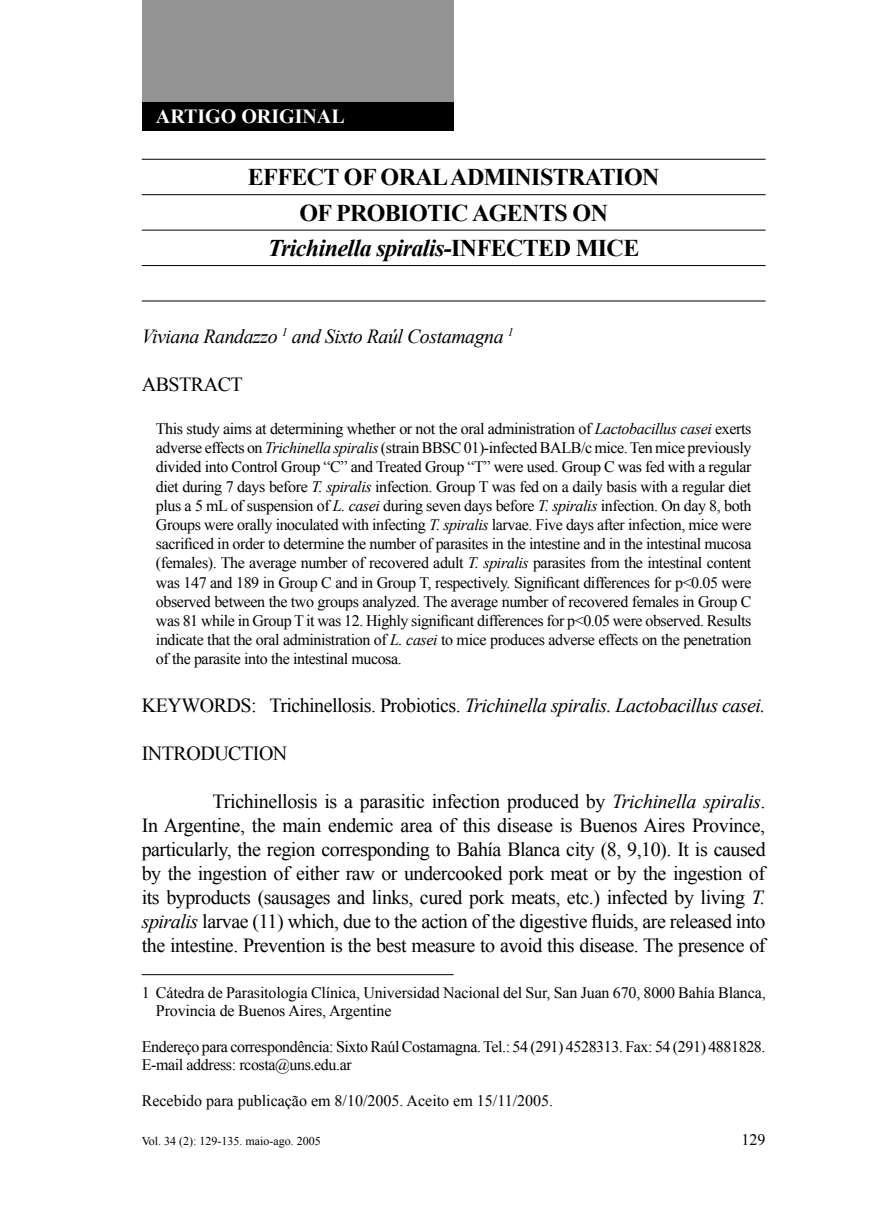
<style>
.page{position:relative;width:879px;height:1219px;background:#fff}
.page>*{position:absolute;margin:0;border:0;box-sizing:border-box;transform-origin:0 0}
.titulo_1{font:700 24px "Times New Roman";letter-spacing:-.025em;color:#000}
.titulo_1-2{font:italic 700 24px "Times New Roman";letter-spacing:-.025em;color:#000}
.corpo_texto{font:20px/24px "Times New Roman";letter-spacing:-.025em;color:#000;text-align:justify}
.keywords{font:italic 20px "Times New Roman";letter-spacing:-.025em;color:#000}
.autores{font:italic 20px "Times New Roman";letter-spacing:-.025em;color:#000}
.titulo_2{font:20px "Times New Roman";letter-spacing:-.025em;color:#000}
.t1{font:700 20px "Times New Roman";color:#fff}
.resumo{font:16px/19.2px "Times New Roman";letter-spacing:-.01em;color:#000}
.t2{font:12px "Times New Roman";color:#000}
.s1{font-style:normal}
.s2{font-style:italic}
</style>
<div class="page">
<hr style="left:142px;top:159px;width:623px;height:1px;background:#000">
<hr style="left:142px;top:194px;width:623px;height:1px;background:#000">
<hr style="left:142px;top:230px;width:623px;height:1px;background:#000">
<hr style="left:142px;top:265px;width:623px;height:1px;background:#000">
<hr style="left:142px;top:300px;width:623px;height:1px;background:#000">
<div style="left:142px;top:0;width:312px;height:102px;background:#939393"></div>
<div style="left:142px;top:102px;width:312px;height:28px;background:#000"></div>
<hr style="left:142px;top:974px;width:312px;height:1px;background:#000">
<p class="t1" style="left:156px;top:102px;width:190px">ARTIGO ORIGINAL</p>
<p class="titulo_1" style="left:248px;top:160px;width:413px">EFFECT OF ORAL ADMINISTRATION</p>
<p class="titulo_1" style="left:299px;top:196px;width:310px">OF PROBIOTIC AGENTS ON</p>
<p class="titulo_1-2" style="left:268px;top:231px;width:373px">Trichinella spiralis-<span class="s1">INFECTED MICE</span></p>
<p class="autores" style="left:142px;top:322px;width:373px">Viviana Randazzo <sup>1</sup> and Sixto Raúl Costamagna <sup>1</sup></p>
<p class="titulo_2" style="left:142px;top:371px;width:102px">ABSTRACT</p>
<p class="resumo" style="left:156px;top:419px;width:597px;text-align:justify">This study aims at determining whether or not the oral administration of <span class="s2">Lactobacillus casei</span> exerts adverse effects on <span class="s2">Trichinella spiralis</span> (strain BBSC 01)<span class="s2">-</span>infected BALB/c mice. Ten mice previously divided into Control Group “C” and Treated Group “T” were used. Group C was fed with a regular diet during 7 days before <span class="s2">T. spiralis</span> infection. Group T was fed on a daily basis with a regular diet plus a 5 mL of suspension of <span class="s2">L. casei</span> during seven days before <span class="s2">T. spiralis</span> infection. On day 8, both Groups were orally inoculated with infecting <span class="s2">T. spiralis</span> larvae. Five days after infection, mice were sacrificed in order to determine the number of parasites in the intestine and in the intestinal mucosa (females). The average number of recovered adult <span class="s2">T. spiralis</span> parasites from the intestinal content was 147 and 189 in Group C and in Group T, respectively. Significant differences for p&lt;0.05 were observed between the two groups analyzed. The average number of recovered females in Group C was 81 while in Group T it was 12. Highly significant differences for p&lt;0.05 were observed. Results indicate that the oral administration of <span class="s2">L. casei</span> to mice produces adverse effects on the penetration of the parasite into the intestinal mucosa.</p>
<p class="keywords" style="left:142px;top:692px;width:625px"><span class="s1">KEYWORDS: Trichinellosis. Probiotics.</span> Trichinella spiralis. Lactobacillus casei.</p>
<p class="titulo_2" style="left:142px;top:740px;width:147px">INTRODUCTION</p>
<p class="corpo_texto" style="left:142px;top:789px;width:625px;text-indent:71px">Trichinellosis is a parasitic infection produced by <span class="s2">Trichinella spiralis</span>.<br>In Argentine, the main endemic area of this disease is Buenos Aires Province, particularly, the region corresponding to Bahía Blanca city (8, 9,10). It is caused by the ingestion of either raw or undercooked pork meat or by the ingestion of its byproducts (sausages and links, cured pork meats, etc.) infected by living <span class="s2">T. spiralis</span> larvae (11) which, due to the action of the digestive fluids, are released into the intestine. Prevention is the best measure to avoid this disease. The presence of</p>
<p class="resumo" style="left:156px;top:983px;width:611px;line-height:18px;text-indent:-14px">1 Cátedra de Parasitología Clínica, Universidad Nacional del Sur, San Juan 670, 8000 Bahía Blanca,<br>Provincia de Buenos Aires, Argentine</p>
<p class="resumo" style="left:142px;top:1037px;width:625px;line-height:18px">Endereço para correspondência: Sixto Raúl Costamagna. Tel.: 54 (291) 4528313. Fax: 54 (291) 4881828.<br>E-mail address: rcosta@uns.edu.ar</p>
<p class="resumo" style="left:142px;top:1090px;width:413px">Recebido para publicação em 8/10/2005. Aceito em 15/11/2005.</p>
<p class="t2" style="left:142px;top:1133px;width:181px">Vol. 34 (2): 129-135. maio-ago. 2005</p>
<p class="resumo" style="left:741px;top:1130px;width:25px">129</p>
</div>
